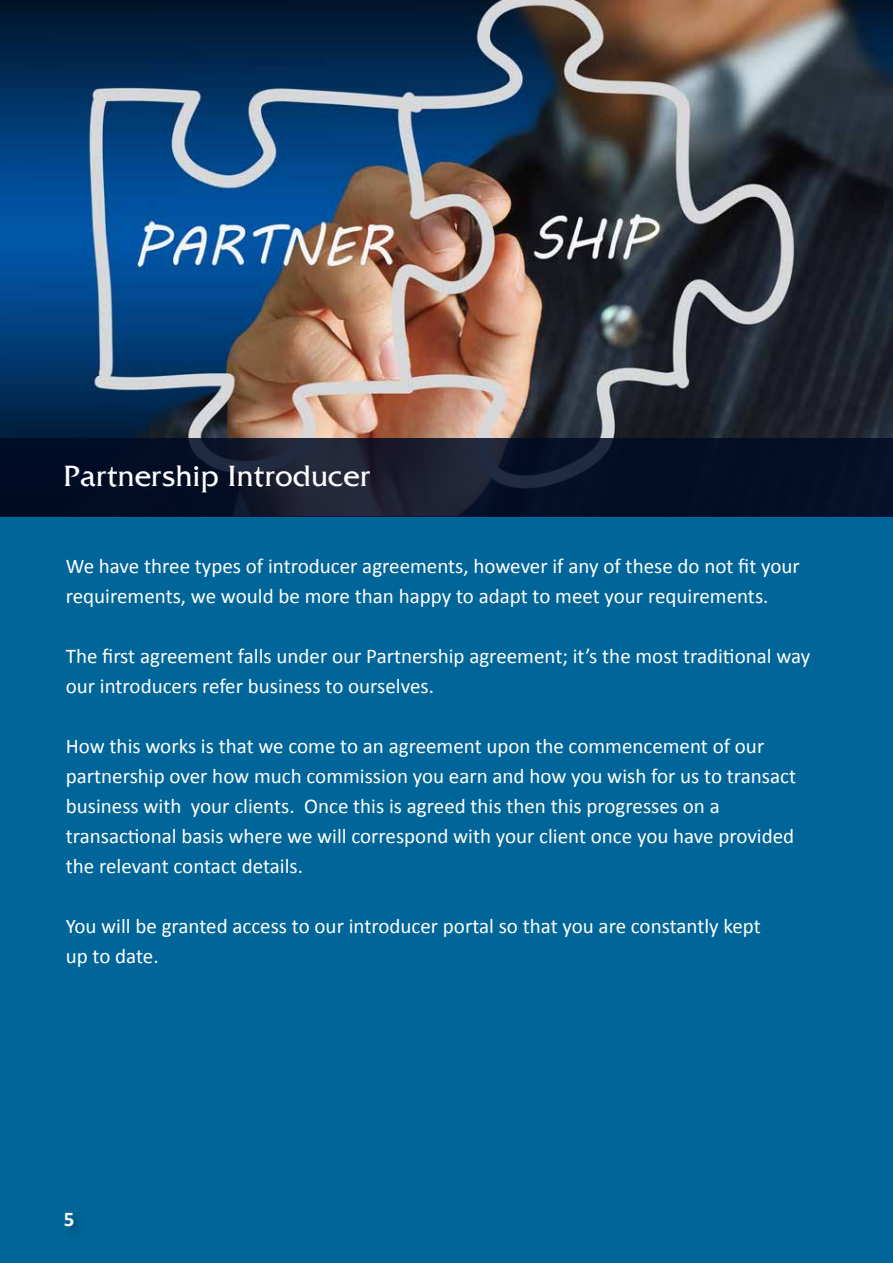
<style>
.page{position:relative;width:893px;height:1263px;background:#fff}
.page>*{position:absolute;margin:0;border:0;box-sizing:border-box;transform-origin:0 0}
.t1{font:27px "Friz Quadrata Font";color:#fff}
.t2{font:21px/30px "Calibri";color:#fff}
.t3{font:700 21px "Calibri";color:#fff}
</style>
<div class="page">
<img style="left:0;top:0;width:893px;height:438px">
<div style="left:0;top:517px;width:893px;height:746px;background:#006598"></div>
<svg style="left:0;top:438px;width:893px;height:79px;background:#0b142a"></svg>
<p class="t1" style="left:64px;top:458px;width:308px">Partnership Introducer</p>
<p class="t2" style="left:66px;top:551px;width:736px">We have three types of introducer agreements, however if any of these do not fit your requirements, we would be more than happy to adapt to meet your requirements.</p>
<p class="t2" style="left:66px;top:641px;width:746px">The first agreement falls under our Partnership agreement; it’s the most traditional way our introducers refer business to ourselves.</p>
<p class="t2" style="left:66px;top:731px;width:732px">How this works is that we come to an agreement upon the commencement of our partnership over how much commission you earn and how you wish for us to transact business with your clients. Once this is agreed this then this progresses on a transactional basis where we will correspond with your client once you have provided the relevant contact details.</p>
<p class="t2" style="left:66px;top:911px;width:696px">You will be granted access to our introducer portal so that you are constantly kept up to date.</p>
<p class="t3" style="left:64px;top:1206px;width:12px">5</p>
</div>
